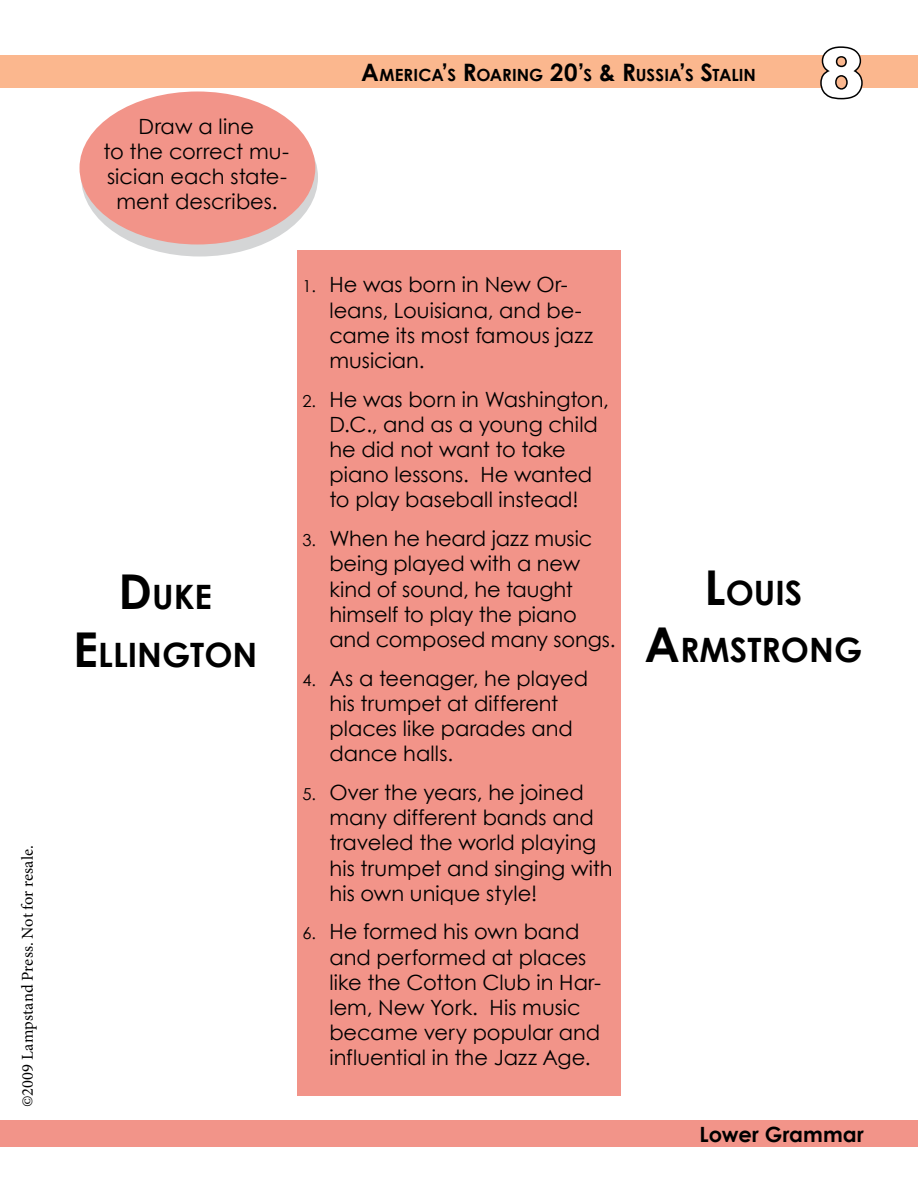
<style>
.page{position:relative;width:918px;height:1188px;background:#fff}
.page>*{position:absolute;margin:0;border:0;box-sizing:border-box;transform-origin:0 0}
.t1{font:900 67.5px "Arial";color:#fff}
.t2{font:700 33.6px/57.6px "Century Gothic";color:#000;text-align:center}
.t3{font:21px/25.2px "Century Gothic";color:#000}
.t4{font:700 21px "Century Gothic";letter-spacing:.005em;color:#000}
.t5{font:700 16.8px "Century Gothic";letter-spacing:.005em;color:#000}
.t6{font:16.5px "Minion Pro";letter-spacing:.005em;color:#000}
.t7{font:16.5px "Century Gothic";color:#000}
.s1{font-size:16.8px}
.s2{font-size:24px}
.s3{font-size:30px}
.s4{font-size:48px}
</style>
<div class="page">
<div style="left:0;top:55px;width:918px;height:33px;background:#fbb78e"></div>
<svg style="left:820px;top:46px;width:43px;height:54px"></svg>
<div style="left:0;top:1120px;width:918px;height:28px;background:#f29489"></div>
<div style="left:81px;top:98px;width:237px;height:158px;background:#d4d5d6;border-radius:50%"></div>
<div style="left:80px;top:91px;width:235px;height:153px;background:#f29489;border-radius:50%"></div>
<div style="left:297px;top:250px;width:324px;height:846px;background:#f29489"></div>
<p class="t6" style="left:17px;top:939px;width:128px;rotate:-90deg">All rights reserved.</p>
<p class="t6" style="left:17px;top:1107px;width:264px;rotate:-90deg">©2009 Lampstand Press. Not for resale.</p>
<p class="t3" style="left:103px;top:113px;width:187px;text-align:center">Draw a line<br>to the correct mu&shy;sician each state&shy;ment describes.</p>
<p class="t4" style="left:650px;top:58px;width:107px">EEK<span class="s1">A</span><span class="s2">’</span><span class="s1">S</span><span class="s3">T</span><span class="s2">S</span>IT<span class="s1">TA</span>LE<span class="s1">LIN</span></p>
<h1 class="t1" style="left:819px;top:24px;width:47px">8</h1>
<p class="t5" style="left:361px;top:62px;width:309px"><span class="s2">A</span>MERICA<span class="s2">’</span>S <span class="s2">R</span>OARING <span class="s2">20’</span>S <span class="s2">&amp; R</span><span class="s3">W</span>USSI</p>
<p class="t3" style="left:329px;top:272px;width:265px">He was born in New Or&shy;leans, Louisiana, and be&shy;came its most famous jazz musician.</p>
<p class="t3" style="left:329px;top:386px;width:281px">He was born in Washington,<br>D.C., and as a young child he did not want to take piano lessons. He wanted to play baseball instead!</p>
<p class="t3" style="left:329px;top:526px;width:288px">When he heard jazz music being played with a new kind of sound, he taught himself to play the piano and composed many songs.</p>
<p class="t3" style="left:329px;top:665px;width:260px">As a teenager, he played his trumpet at different places like parades and dance halls.</p>
<p class="t3" style="left:329px;top:779px;width:285px">Over the years, he joined many different bands and traveled the world playing his trumpet and singing with his own unique style!</p>
<p class="t3" style="left:329px;top:919px;width:273px">He formed his own band and performed at places like the Cotton Club in Har&shy;lem, New York. His music became very popular and influential in the Jazz Age.</p>
<p class="t7" style="left:302px;top:275px;width:15px">1.</p>
<p class="t7" style="left:302px;top:389px;width:15px">2.</p>
<p class="t7" style="left:302px;top:529px;width:15px">3.</p>
<h2 class="t2" style="left:73px;top:567px;width:186px"><span class="s4">D</span>UKE<br><span class="s4">E</span>LLINGTON</h2>
<h2 class="t2" style="left:645px;top:562px;width:219px"><span class="s4">L</span>OUIS<br><span class="s4">A</span>RMSTRONG</h2>
<p class="t7" style="left:302px;top:668px;width:15px">4.</p>
<p class="t7" style="left:302px;top:782px;width:15px">5.</p>
<p class="t7" style="left:302px;top:922px;width:15px">6.</p>
<p class="t4" style="left:700px;top:1118px;width:166px">LOWER GRAMMAR</p>
</div>
